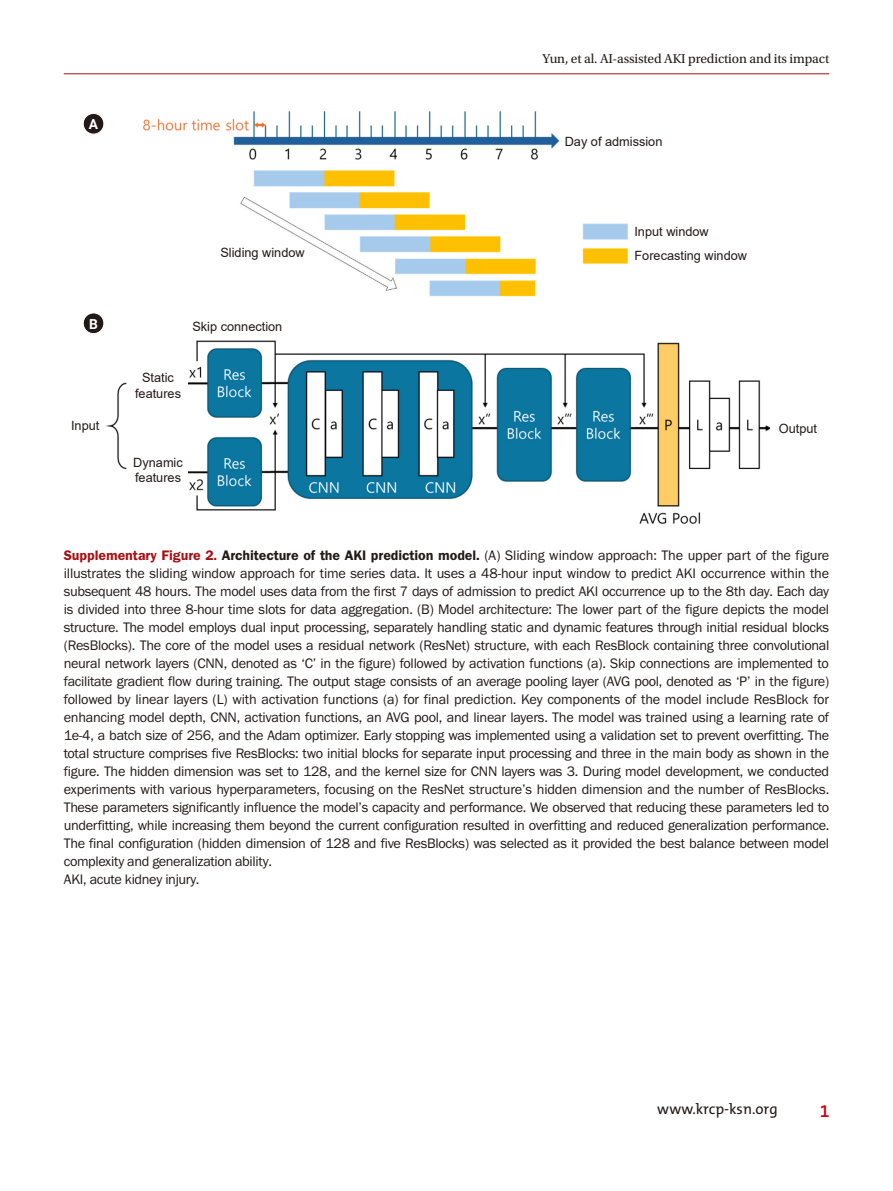
<style>
.page{position:relative;width:893px;height:1191px;background:#fff}
.page>*{position:absolute;margin:0;border:0;box-sizing:border-box;transform-origin:0 0}
.t1{font:600 18px "The Mix B W6";color:#d30010}
.t2{font:15px "The Mix B W5 Plain";color:#231916}
.fig-caption{font:14.25px/18px "Franklin Gothic Pro";letter-spacing:-.025em;color:#231916;text-align:justify}
.t3{font:700 13.8px "Roboto";color:#fff}
.t4{font:13.5px "Utopia Std";letter-spacing:-.01em;color:#231916}
.picture_print{font:12.75px "Arial";color:#231916}
.s1{font-weight:600;color:#a70e12}
.s2{font-weight:600}
</style>
<div class="page">
<hr style="left:64px;top:73px;width:765px;height:1px;background:#a9121a">
<img style="left:85px;top:111px;width:685px;height:413px">
<div style="left:83px;top:113px;width:21px;height:21px;background:#231916;border-radius:50%"></div>
<div style="left:83px;top:113px;width:21px;height:21px;border:1px solid #fff;border-radius:50%"></div>
<div style="left:83px;top:313px;width:21px;height:20px;background:#231916;border-radius:50%"></div>
<div style="left:83px;top:313px;width:21px;height:21px;border:1px solid #fff;border-radius:50%"></div>
<div style="left:565px;top:126px;width:120px;height:31px;background:#fff"></div>
<div style="left:183px;top:316px;width:109px;height:21px;background:#fff"></div>
<div style="left:129px;top:366px;width:58px;height:39px;background:#fff"></div>
<div style="left:129px;top:450px;width:58px;height:39px;background:#fff"></div>
<div style="left:66px;top:416px;width:39px;height:19px;background:#fff"></div>
<div style="left:634px;top:215px;width:141px;height:57px;background:#fff"></div>
<p class="t3" style="left:89px;top:115px;width:11px">A</p>
<p class="t3" style="left:89px;top:314px;width:10px">B</p>
<p class="picture_print" style="left:71px;top:417px;width:30px">Input</p>
<p class="picture_print" style="left:220px;top:243px;width:86px">Sliding window</p>
<p class="picture_print" style="left:192px;top:318px;width:92px">Skip connection</p>
<p class="picture_print" style="left:142px;top:369px;width:33px">Static</p>
<p class="picture_print" style="left:135px;top:384px;width:48px">features</p>
<p class="picture_print" style="left:133px;top:453px;width:51px">Dynamic</p>
<p class="picture_print" style="left:135px;top:468px;width:48px">features</p>
<p class="t4" style="left:543px;top:51px;width:288px">Yun, et al. AI-assisted AKI prediction and its impact</p>
<p class="picture_print" style="left:565px;top:133px;width:99px">Day of admission</p>
<p class="picture_print" style="left:634px;top:223px;width:76px">Input window</p>
<p class="picture_print" style="left:634px;top:247px;width:114px">Forecasting window</p>
<p class="picture_print" style="left:779px;top:420px;width:40px">Output</p>
<p class="fig-caption" style="left:64px;top:547px;width:767px"><span class="s1">Supplementary Figure 2.</span> <span class="s2">Architecture of the AKI prediction model.</span> (A) Sliding window approach: The upper part of the figure illustrates the sliding window approach for time series data. It uses a 48-hour input window to predict AKI occurrence within the subsequent 48 hours. The model uses data from the first 7 days of admission to predict AKI occurrence up to the 8th day. Each day is divided into three 8-hour time slots for data aggregation. (B) Model architecture: The lower part of the figure depicts the model structure. The model employs dual input processing, separately handling static and dynamic features through initial residual blocks (ResBlocks). The core of the model uses a residual network (ResNet) structure, with each ResBlock containing three convolutional neural network layers (CNN, denoted as ‘C’ in the figure) followed by activation functions (a). Skip connections are implemented to facilitate gradient flow during training. The output stage consists of an average pooling layer (AVG pool, denoted as ‘P’ in the figure) followed by linear layers (L) with activation functions (a) for final prediction. Key components of the model include ResBlock for enhancing model depth, CNN, activation functions, an AVG pool, and linear layers. The model was trained using a learning rate of 1e-4, a batch size of 256, and the Adam optimizer. Early stopping was implemented using a validation set to prevent overfitting. The total structure comprises five ResBlocks: two initial blocks for separate input processing and three in the main body as shown in the figure. The hidden dimension was set to 128, and the kernel size for CNN layers was 3. During model development, we conducted experiments with various hyperparameters, focusing on the ResNet structure’s hidden dimension and the number of ResBlocks.<br>These parameters significantly influence the model’s capacity and performance. We observed that reducing these parameters led to underfitting, while increasing them beyond the current configuration resulted in overfitting and reduced generalization performance.<br>The final configuration (hidden dimension of 128 and five ResBlocks) was selected as it provided the best balance between model complexity and generalization ability.</p>
<p class="fig-caption" style="left:64px;top:871px;width:137px">AKI, acute kidney injury.</p>
<p class="t2" style="left:657px;top:1099px;width:122px">www.krcp-ksn.org</p>
<p class="t1" style="left:820px;top:1099px;width:11px">1</p>
</div>
